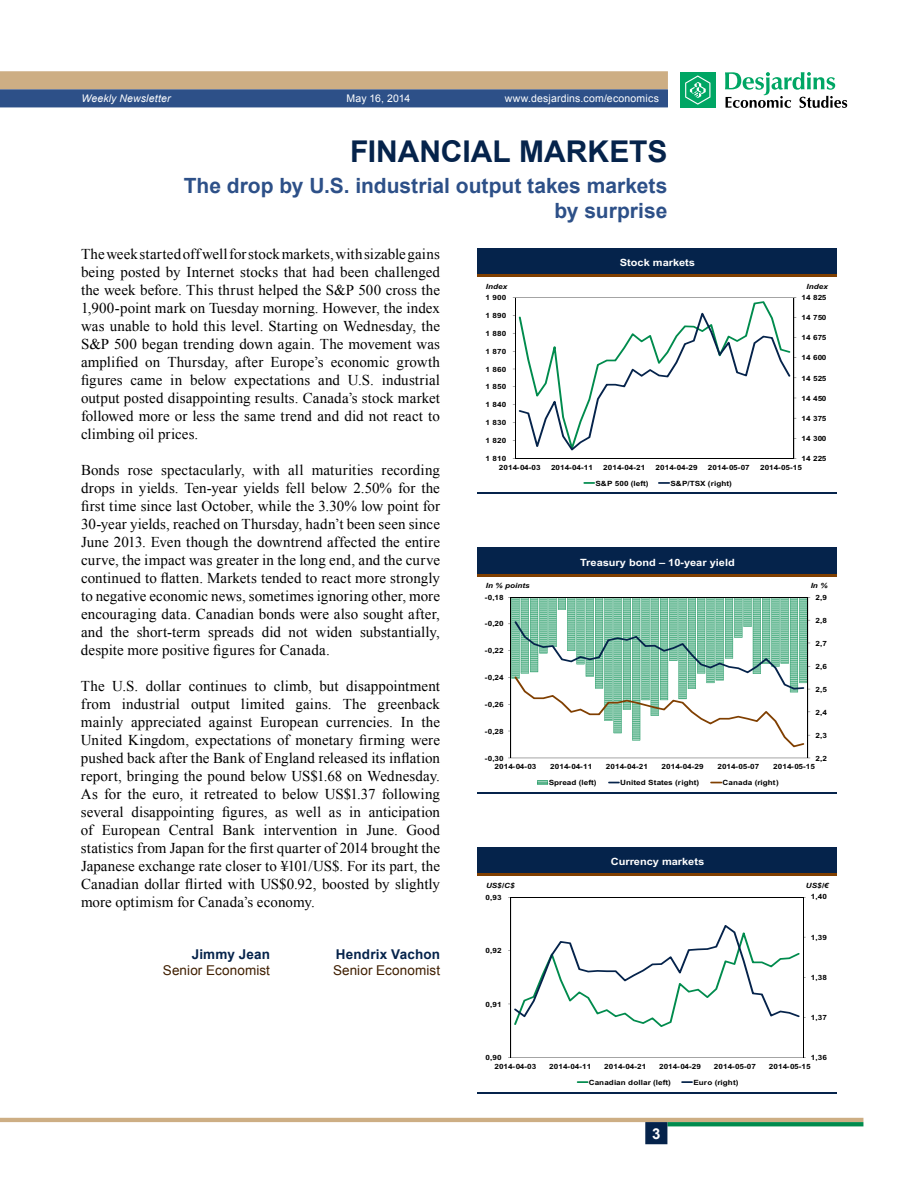
<style>
.page{position:relative;width:918px;height:1188px;background:#fff}
.page>*{position:absolute;margin:0;border:0;box-sizing:border-box;transform-origin:0 0}
.t1{font:700 30px "Arial";color:#05234b}
.t2{font:700 21px/25.2px "Arial";color:#2d5088;text-align:right}
.t3{font:15px/18px "Times New Roman";letter-spacing:.005em;color:#000;text-align:justify}
.t4{font:700 15px "Arial";color:#fff}
.t5{font:13.5px "Arial";letter-spacing:.01em;color:#401f00}
.t6{font:700 13.5px "Arial";letter-spacing:.015em;color:#05234b}
.t7{font:10.5px "Arial";letter-spacing:.015em;color:#fff}
.t8{font:italic 10.5px "Arial";letter-spacing:.01em;color:#fff}
.t9{font:10.5px "Arial";letter-spacing:-.005em;color:#fff}
.t10{font:700 10.05px "Arial";color:#fff;scale:1.1 1}
.t11{font:700 7.2px "Arial";letter-spacing:.015em;color:#000;scale:1.13 1}
.t12{font:italic 700 7.2px "Arial";letter-spacing:.01em;color:#000;scale:1.13 1}
</style>
<div class="page">
<hr style="left:0;top:1118px;width:863px;height:4px;background:#cdae84">
<svg style="left:667px;top:1122px;width:196px;height:4px"></svg>
<div style="left:645px;top:1122px;width:22px;height:22px;background:#05234b;border:2px solid #05234b"></div>
<svg style="left:0;top:71px;width:668px;height:36px;background:#7f8087"></svg>
<div style="left:680px;top:72px;width:36px;height:36px;background:#00a664"></div>
<svg style="left:685px;top:75px;width:25px;height:30px"></svg>
<svg style="left:725px;top:72px;width:122px;height:36px"></svg>
<div style="left:478px;top:248px;width:359px;height:27px;background:#05234b"></div>
<hr style="left:478px;top:274px;width:359px;height:3px;background:#803f00">
<hr style="left:478px;top:493px;width:359px;height:1px;background:#05234b">
<hr style="left:794px;top:298px;width:1px;height:160px;background:#000">
<hr style="left:515px;top:298px;width:1px;height:160px;background:#000">
<hr style="left:516px;top:458px;width:278px;height:1px;background:#000">
<svg style="left:513px;top:298px;width:283px;height:152px"></svg>
<svg style="left:583px;top:482px;width:12px;height:2px"></svg>
<svg style="left:658px;top:482px;width:12px;height:2px"></svg>
<div style="left:478px;top:548px;width:359px;height:27px;background:#05234b"></div>
<hr style="left:478px;top:574px;width:359px;height:3px;background:#803f00">
<hr style="left:478px;top:792px;width:359px;height:2px;background:#05234b">
<svg style="left:512px;top:747px;width:296px;height:11px"></svg>
<hr style="left:808px;top:597px;width:1px;height:161px;background:#000">
<hr style="left:511px;top:597px;width:1px;height:161px;background:#000">
<svg style="left:508px;top:597px;width:302px;height:150px"></svg>
<svg style="left:537px;top:781px;width:11px;height:4px"></svg>
<svg style="left:608px;top:782px;width:12px;height:1px"></svg>
<svg style="left:710px;top:782px;width:12px;height:1px"></svg>
<div style="left:478px;top:848px;width:359px;height:27px;background:#05234b"></div>
<hr style="left:478px;top:874px;width:359px;height:2px;background:#803f00">
<hr style="left:478px;top:1092px;width:359px;height:1px;background:#05234b">
<svg style="left:512px;top:1057px;width:291px;height:1px"></svg>
<hr style="left:803px;top:897px;width:1px;height:161px;background:#000">
<hr style="left:511px;top:897px;width:1px;height:161px;background:#000">
<hr style="left:511px;top:897px;width:292px;height:1px;background:#000">
<svg style="left:508px;top:925px;width:298px;height:102px"></svg>
<svg style="left:577px;top:1081px;width:11px;height:2px"></svg>
<svg style="left:681px;top:1081px;width:12px;height:2px"></svg>
<p class="t8" style="left:81px;top:92px;width:91px">Weekly Newsletter</p>
<p class="t9" style="left:347px;top:92px;width:65px">May 16, 2014</p>
<p class="t7" style="left:505px;top:92px;width:156px">www.desjardins.com/economics</p>
<h1 class="t1" style="left:350px;top:132px;width:316px">Financial markets</h1>
<h2 class="t2" style="left:184px;top:174px;width:485px">The drop by U.S. industrial output takes markets by surprise</h2>
<p class="t3" style="left:81px;top:245px;width:361px">The week started off well for stock markets, with sizable gains being posted by Internet stocks that had been challenged the week before. This thrust helped the S&amp;P 500 cross the 1,900‑point mark on Tuesday morning. However, the index was unable to hold this level. Starting on Wednesday, the S&amp;P 500 began trending down again. The movement was amplified on Thursday, after Europe’s economic growth figures came in below expectations and U.S. industrial output posted disappointing results. Canada’s stock market followed more or less the same trend and did not react to climbing oil prices.</p>
<p class="t3" style="left:81px;top:461px;width:361px">Bonds rose spectacularly, with all maturities recording drops in yields. Ten‑year yields fell below 2.50% for the first time since last October, while the 3.30% low point for 30‑year yields, reached on Thursday, hadn’t been seen since June 2013. Even though the downtrend affected the entire curve, the impact was greater in the long end, and the curve continued to flatten. Markets tended to react more strongly to negative economic news, sometimes ignoring other, more encouraging data. Canadian bonds were also sought after, and the short-term spreads did not widen substantially, despite more positive figures for Canada.</p>
<p class="t3" style="left:81px;top:677px;width:361px">The U.S. dollar continues to climb, but disappointment from industrial output limited gains. The greenback mainly appreciated against European currencies. In the United Kingdom, expectations of monetary firming were pushed back after the Bank of England released its inflation report, bringing the pound below US$1.68 on Wednesday.<br>As for the euro, it retreated to below US$1.37 following several disappointing figures, as well as in anticipation of European Central Bank intervention in June. Good statistics from Japan for the first quarter of 2014 brought the Japanese exchange rate closer to ¥101/US$. For its part, the Canadian dollar flirted with US$0.92, boosted by slightly more optimism for Canada’s economy.</p>
<p class="t6" style="left:192px;top:945px;width:80px">Jimmy Jean</p>
<p class="t6" style="left:336px;top:945px;width:106px">Hendrix Vachon</p>
<p class="t5" style="left:163px;top:962px;width:109px">Senior Economist</p>
<p class="t5" style="left:333px;top:962px;width:109px">Senior Economist</p>
<p class="t10" style="left:620px;top:257px;width:70px">Stock markets</p>
<p class="t12" style="left:486px;top:282px;width:21px">Index</p>
<p class="t12" style="left:806px;top:282px;width:21px">Index</p>
<p class="t11" style="left:801px;top:293px;width:24px">14 825</p>
<p class="t11" style="left:486px;top:293px;width:20px">1 900</p>
<p class="t11" style="left:486px;top:311px;width:20px">1 890</p>
<p class="t11" style="left:801px;top:313px;width:24px">14 750</p>
<p class="t11" style="left:486px;top:329px;width:20px">1 880</p>
<p class="t11" style="left:801px;top:334px;width:24px">14 675</p>
<p class="t11" style="left:486px;top:347px;width:20px">1 870</p>
<p class="t11" style="left:801px;top:354px;width:24px">14 600</p>
<p class="t11" style="left:486px;top:365px;width:20px">1 860</p>
<p class="t11" style="left:801px;top:374px;width:24px">14 525</p>
<p class="t11" style="left:486px;top:383px;width:20px">1 850</p>
<p class="t11" style="left:801px;top:394px;width:24px">14 450</p>
<p class="t11" style="left:486px;top:401px;width:20px">1 840</p>
<p class="t11" style="left:801px;top:414px;width:24px">14 375</p>
<p class="t11" style="left:486px;top:419px;width:20px">1 830</p>
<p class="t11" style="left:801px;top:434px;width:24px">14 300</p>
<p class="t11" style="left:486px;top:436px;width:20px">1 820</p>
<p class="t11" style="left:486px;top:454px;width:20px">1 810</p>
<p class="t11" style="left:801px;top:454px;width:24px">14 225</p>
<p class="t11" style="left:499px;top:463px;width:39px">2014-04-03</p>
<p class="t11" style="left:551px;top:463px;width:39px">2014-04-11</p>
<p class="t11" style="left:603px;top:463px;width:39px">2014-04-21</p>
<p class="t11" style="left:656px;top:463px;width:39px">2014-04-29</p>
<p class="t11" style="left:708px;top:463px;width:39px">2014-05-07</p>
<p class="t11" style="left:760px;top:463px;width:39px">2014-05-15</p>
<p class="t11" style="left:595px;top:479px;width:48px">S&amp;P 500 (left)</p>
<p class="t11" style="left:670px;top:479px;width:56px">S&amp;P/TSX (right)</p>
<p class="t10" style="left:580px;top:556px;width:142px">Treasury bond – 10-year yield</p>
<p class="t12" style="left:486px;top:581px;width:40px">In % points</p>
<p class="t12" style="left:811px;top:581px;width:16px">In %</p>
<p class="t11" style="left:815px;top:593px;width:12px">2,9</p>
<p class="t11" style="left:485px;top:593px;width:18px">-0,18</p>
<p class="t11" style="left:815px;top:616px;width:12px">2,8</p>
<p class="t11" style="left:485px;top:620px;width:18px">-0,20</p>
<p class="t11" style="left:815px;top:639px;width:12px">2,7</p>
<p class="t11" style="left:485px;top:646px;width:18px">-0,22</p>
<p class="t11" style="left:815px;top:662px;width:12px">2,6</p>
<p class="t11" style="left:485px;top:673px;width:18px">-0,24</p>
<p class="t11" style="left:815px;top:685px;width:12px">2,5</p>
<p class="t11" style="left:485px;top:700px;width:18px">-0,26</p>
<p class="t11" style="left:815px;top:708px;width:12px">2,4</p>
<p class="t11" style="left:485px;top:727px;width:18px">-0,28</p>
<p class="t11" style="left:815px;top:731px;width:12px">2,3</p>
<p class="t11" style="left:485px;top:754px;width:18px">-0,30</p>
<p class="t11" style="left:815px;top:754px;width:12px">2,2</p>
<p class="t11" style="left:494px;top:763px;width:39px">2014-04-03</p>
<p class="t11" style="left:550px;top:763px;width:39px">2014-04-11</p>
<p class="t11" style="left:606px;top:763px;width:39px">2014-04-21</p>
<p class="t11" style="left:662px;top:763px;width:39px">2014-04-29</p>
<p class="t11" style="left:717px;top:763px;width:39px">2014-05-07</p>
<p class="t11" style="left:773px;top:763px;width:39px">2014-05-15</p>
<p class="t11" style="left:549px;top:779px;width:44px">Spread (left)</p>
<p class="t11" style="left:620px;top:779px;width:71px">United States (right)</p>
<p class="t11" style="left:723px;top:779px;width:51px">Canada (right)</p>
<p class="t10" style="left:611px;top:856px;width:86px">Currency markets</p>
<p class="t12" style="left:486px;top:881px;width:27px">US$/C$</p>
<p class="t12" style="left:806px;top:881px;width:22px">US$/€</p>
<p class="t11" style="left:811px;top:893px;width:16px">1,40</p>
<p class="t11" style="left:485px;top:893px;width:16px">0,93</p>
<p class="t11" style="left:811px;top:933px;width:16px">1,39</p>
<p class="t11" style="left:485px;top:946px;width:16px">0,92</p>
<p class="t11" style="left:811px;top:973px;width:16px">1,38</p>
<p class="t11" style="left:485px;top:1000px;width:16px">0,91</p>
<p class="t11" style="left:485px;top:1053px;width:16px">0,90</p>
<p class="t11" style="left:811px;top:1013px;width:16px">1,37</p>
<p class="t11" style="left:811px;top:1053px;width:16px">1,36</p>
<p class="t11" style="left:494px;top:1062px;width:39px">2014-04-03</p>
<p class="t11" style="left:549px;top:1062px;width:39px">2014-04-11</p>
<p class="t11" style="left:604px;top:1062px;width:39px">2014-04-21</p>
<p class="t11" style="left:659px;top:1062px;width:39px">2014-04-29</p>
<p class="t11" style="left:714px;top:1062px;width:39px">2014-05-07</p>
<p class="t11" style="left:769px;top:1062px;width:39px">2014-05-15</p>
<p class="t11" style="left:589px;top:1078px;width:74px">Canadian dollar (left)</p>
<p class="t11" style="left:694px;top:1078px;width:41px">Euro (right)</p>
<p class="t4" style="left:652px;top:1124px;width:10px">3</p>
</div>
